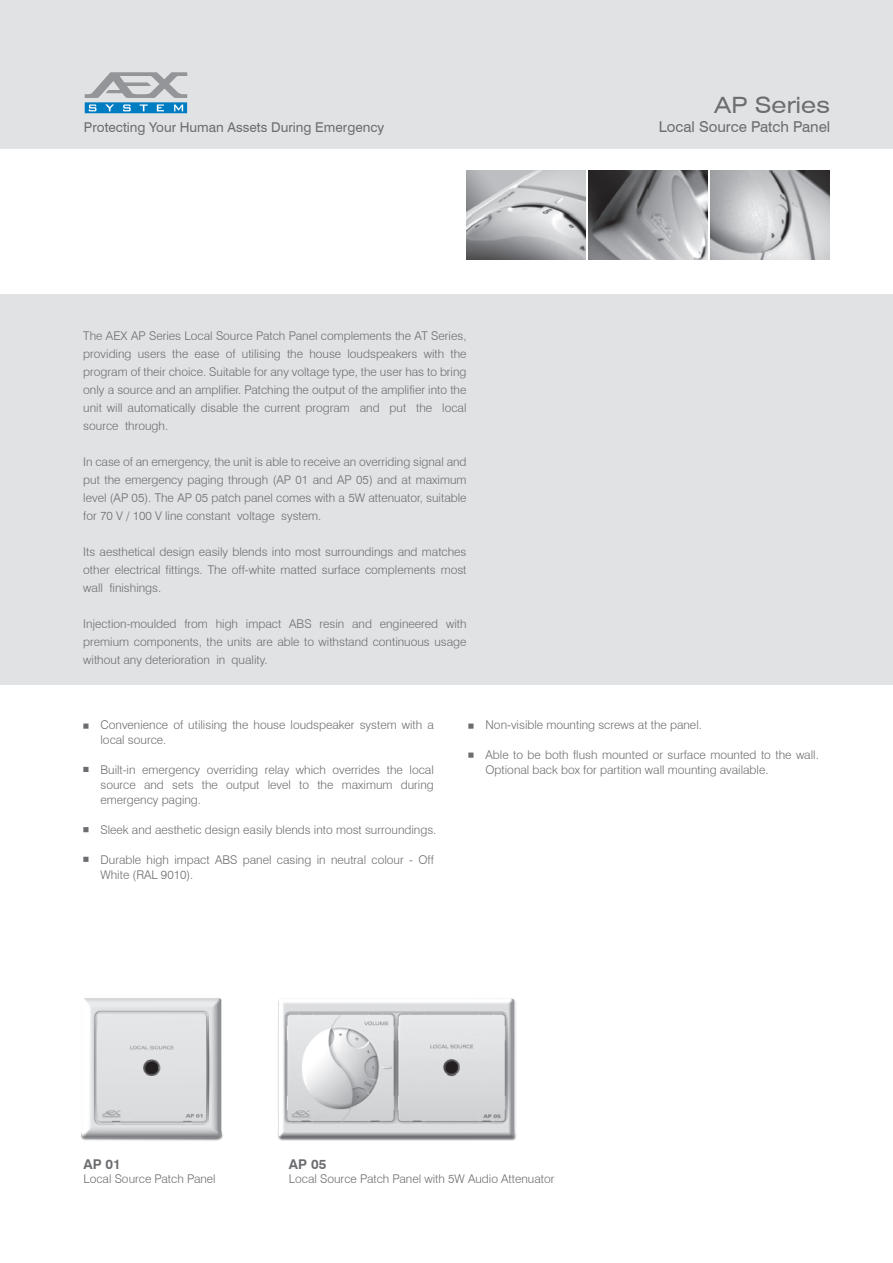
<style>
.page{position:relative;width:893px;height:1263px;background:#fff}
.page>*{position:absolute;margin:0;border:0;box-sizing:border-box;transform-origin:0 0}
.t1{font:expanded 22.5px "Swiss 721 BT";color:#6c6d70}
.t2{font:15px "Swiss 721 BT";color:#6c6d70}
.t3{font:13.5px "Swiss 721 BT";color:#6c6d70}
.t4{font:700 13.5px "Swiss 721 BT";color:#6c6d70}
.t5{font:300 12px/18px "Swiss 721 BT";color:#6c6d70;text-align:justify}
</style>
<div class="page">
<div style="left:0;top:294px;width:893px;height:391px;background:#e1e2e4"></div>
<div style="left:0;top:0;width:893px;height:149px;background:#e1e2e4"></div>
<svg style="left:85px;top:72px;width:102px;height:41px"></svg>
<svg style="left:83px;top:723px;width:5px;height:6px"></svg>
<svg style="left:83px;top:767px;width:5px;height:5px"></svg>
<svg style="left:83px;top:827px;width:5px;height:5px"></svg>
<svg style="left:83px;top:857px;width:5px;height:5px"></svg>
<svg style="left:468px;top:723px;width:5px;height:6px"></svg>
<svg style="left:468px;top:752px;width:5px;height:6px"></svg>
<img style="left:710px;top:170px;width:119px;height:89px">
<img style="left:588px;top:170px;width:119px;height:89px">
<img style="left:467px;top:170px;width:118px;height:89px">
<img style="left:278px;top:998px;width:239px;height:143px">
<img style="left:81px;top:998px;width:142px;height:143px">
<h1 class="t1" style="left:714px;top:92px;width:117px">AP Series</h1>
<p class="t3" style="left:84px;top:119px;width:302px">Protecting Your Human Assets During Emergency</p>
<p class="t2" style="left:659px;top:118px;width:173px">Local Source Patch Panel</p>
<p class="t5" style="left:83px;top:327px;width:385px">The AEX AP Series Local Source Patch Panel complements the AT Series, providing users the ease of utilising the house loudspeakers with the program of their choice. Suitable for any voltage type, the user has to bring only a source and an amplifier. Patching the output of the amplifier into the unit will automatically disable the current program and put the local source through.</p>
<p class="t5" style="left:83px;top:453px;width:385px">In case of an emergency, the unit is able to receive an overriding signal and put the emergency paging through (AP 01 and AP 05) and at maximum level (AP 05). The AP 05 patch panel comes with a 5W attenuator, suitable for 70 V / 100 V line constant voltage system.</p>
<p class="t5" style="left:83px;top:543px;width:385px">Its aesthetical design easily blends into most surroundings and matches other electrical fittings. The off-white matted surface complements most wall finishings.</p>
<p class="t5" style="left:83px;top:615px;width:385px">Injection-moulded from high impact ABS resin and engineered with premium components, the units are able to withstand continuous usage without any deterioration in quality.</p>
<p class="t5" style="left:100px;top:717px;width:335px;line-height:15px">Convenience of utilising the house loudspeaker system with a local source.</p>
<p class="t5" style="left:100px;top:762px;width:335px;line-height:15px">Built-in emergency overriding relay which overrides the local source and sets the output level to the maximum during emergency paging.</p>
<p class="t5" style="left:100px;top:821px;width:337px">Sleek and aesthetic design easily blends into most surroundings.</p>
<p class="t5" style="left:100px;top:852px;width:335px;line-height:15px">Durable high impact ABS panel casing in neutral colour - Off<br>White (RAL 9010).</p>
<p class="t5" style="left:485px;top:716px;width:218px">Non-visible mounting screws at the panel.</p>
<p class="t5" style="left:485px;top:747px;width:335px;line-height:15px">Able to be both flush mounted or surface mounted to the wall.<br>Optional back box for partition wall mounting available.</p>
<p class="t4" style="left:83px;top:1156px;width:39px">AP 01</p>
<p class="t5" style="left:83px;top:1170px;width:134px">Local Source Patch Panel</p>
<p class="t4" style="left:289px;top:1156px;width:39px">AP 05</p>
<p class="t5" style="left:289px;top:1170px;width:267px">Local Source Patch Panel with 5W Audio Attenuator</p>
</div>
